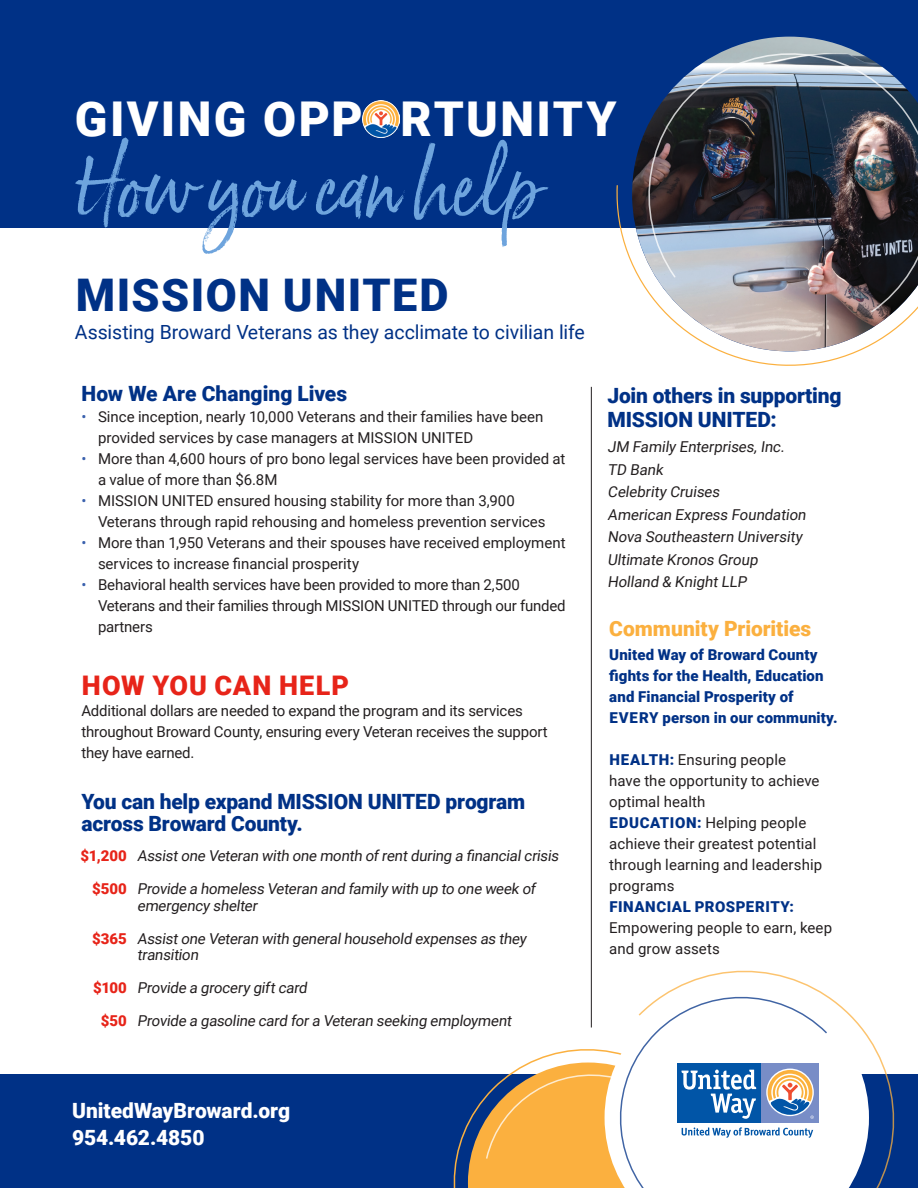
<style>
.page{position:relative;width:918px;height:1188px;background:#fff}
.page>*{position:absolute;margin:0;border:0;box-sizing:border-box;transform-origin:0 0}
.t1{font:81px "Born Ready";color:#6ea4dd}
.t2{font:900 48px "Roboto";letter-spacing:.05em;color:#fff}
.t3{font:900 45px "Roboto";letter-spacing:.035em;color:#003186}
.t4{font:900 27px "Roboto";letter-spacing:.04em;color:#e72419}
.t5{font:900 21px/22.5px "Roboto";letter-spacing:-.01em;color:#003186}
.t6{font:900 21px "Roboto";color:#fff}
.t7{font:900 21px "Roboto";color:#fbb03f}
.t8{font:19.5px "Roboto";letter-spacing:-.005em;color:#003186}
.t9{font:15px/21px "Roboto";letter-spacing:-.005em;color:#231f20}
.t10{font:900 15px/21px "Roboto";letter-spacing:.01em;color:#003186}
.t11{font:900 15px "Roboto";letter-spacing:-.005em;color:#e72419}
.s1{color:#3a61ad}
.s2{font-weight:900;color:#003186}
</style>
<div class="page">
<div style="left:0;top:1074px;width:918px;height:114px;background:#003186"></div>
<svg style="left:683px;top:970px;width:212px;height:218px"></svg>
<div style="left:655px;top:1061px;width:186px;height:80px;background:#fff"></div>
<svg style="left:453px;top:1049px;width:154px;height:139px"></svg>
<svg style="left:607px;top:984px;width:222px;height:204px"></svg>
<hr style="left:591px;top:387px;width:1px;height:641px;background:#231f20">
<div style="left:0;top:0;width:918px;height:227px;background:#003186"></div>
<img style="left:362px;top:100px;width:38px;height:38px">
<svg style="left:613px;top:185px;width:300px;height:181px"></svg>
<img style="left:630px;top:36px;width:288px;height:278px">
<p class="t2" style="left:75px;top:86px;width:543px">GIVING OPPORTUNITY</p>
<p class="t1" style="left:79px;top:137px;width:464px">How you can help</p>
<p class="t3" style="left:76px;top:264px;width:374px">MISSION UNITED</p>
<p class="t8" style="left:75px;top:318px;width:511px">Assisting Broward Veterans as they acclimate to civilian life</p>
<p class="t5" style="left:82px;top:382px;width:267px">How We Are Changing Lives</p>
<p class="t9" style="left:98px;top:406px;width:447px;text-indent:-16px"><span class="s1">•</span> Since inception, nearly 10,000 Veterans and their families have been provided services by case managers at MISSION UNITED</p>
<p class="t9" style="left:98px;top:448px;width:469px;text-indent:-16px"><span class="s1">•</span> More than 4,600 hours of pro bono legal services have been provided at a value of more than $6.8M</p>
<p class="t9" style="left:98px;top:490px;width:449px;text-indent:-16px"><span class="s1">•</span> MISSION UNITED ensured housing stability for more than 3,900<br>Veterans through rapid rehousing and homeless prevention services</p>
<p class="t9" style="left:98px;top:532px;width:469px;text-indent:-16px"><span class="s1">•</span> More than 1,950 Veterans and their spouses have received employment services to increase financial prosperity</p>
<p class="t9" style="left:98px;top:574px;width:469px;text-indent:-16px"><span class="s1">•</span> Behavioral health services have been provided to more than 2,500<br>Veterans and their families through MISSION UNITED through our funded partners</p>
<p class="t4" style="left:82px;top:667px;width:268px">HOW YOU CAN HELP</p>
<p class="t9" style="left:82px;top:700px;width:468px">Additional dollars are needed to expand the program and its services throughout Broward County, ensuring every Veteran receives the support they have earned.</p>
<p class="t5" style="left:82px;top:789px;width:445px">You can help expand MISSION UNITED program across Broward County.</p>
<p class="t11" style="left:81px;top:846px;width:48px">$1,200</p>
<p class="t11" style="left:92px;top:879px;width:36px">$500</p>
<p class="t11" style="left:92px;top:928px;width:36px">$365</p>
<p class="t11" style="left:93px;top:978px;width:35px">$100</p>
<p class="t11" style="left:101px;top:1011px;width:27px">$50</p>
<p class="t9" style="left:137px;top:845px;width:426px">Assistone Veteran with one month ofrentduring a financialcrisis</p>
<p class="t9" style="left:137px;top:880px;width:403px;line-height:16.5px">Provide a homeless Veteran and family with up to one week of emergency shelter</p>
<p class="t9" style="left:137px;top:930px;width:393px;line-height:16.5px">Assistone Veteran with generalhousehold expenses as they transition</p>
<p class="t9" style="left:137px;top:977px;width:174px">Provide a grocery giftcard</p>
<p class="t9" style="left:137px;top:1010px;width:379px">Provide a gasoline card fora Veteran seeking employment</p>
<p class="t6" style="left:72px;top:1095px;width:220px">UnitedWayBroward.org</p>
<p class="t6" style="left:72px;top:1122px;width:134px">954.462.4850</p>
<p class="t5" style="left:608px;top:383px;width:236px;line-height:24px">Join others in supporting<br>MISSION UNITED:</p>
<p class="t9" style="left:608px;top:436px;width:181px">JM Family Enterprises,Inc.</p>
<p class="t9" style="left:608px;top:458px;width:60px">TD Bank</p>
<p class="t9" style="left:608px;top:481px;width:116px">Celebrity Cruises</p>
<p class="t9" style="left:608px;top:503px;width:203px">American Express Foundation</p>
<p class="t9" style="left:608px;top:526px;width:199px">Nova Southeastern University</p>
<p class="t9" style="left:608px;top:548px;width:155px">Ultimate Kronos Group</p>
<p class="t9" style="left:608px;top:571px;width:144px">Holland &amp; KnightLLP</p>
<p class="t7" style="left:609px;top:614px;width:204px">Community Priorities</p>
<p class="t10" style="left:609px;top:643px;width:230px">United Way of Broward County fights for the Health, Education and Financial Prosperity of<br>EVERY person in our community.</p>
<p class="t9" style="left:609px;top:748px;width:212px"><span class="s2">HEALTH:</span> Ensuring people have the opportunity to achieve optimal health</p>
<p class="t9" style="left:609px;top:811px;width:214px"><span class="s2">EDUCATION:</span> Helping people achieve their greatest potential through learning and leadership programs</p>
<p class="t9" style="left:609px;top:895px;width:224px"><span class="s2">FINANCIAL PROSPERITY:<br></span>Empowering people to earn, keep and grow assets</p>
</div>
